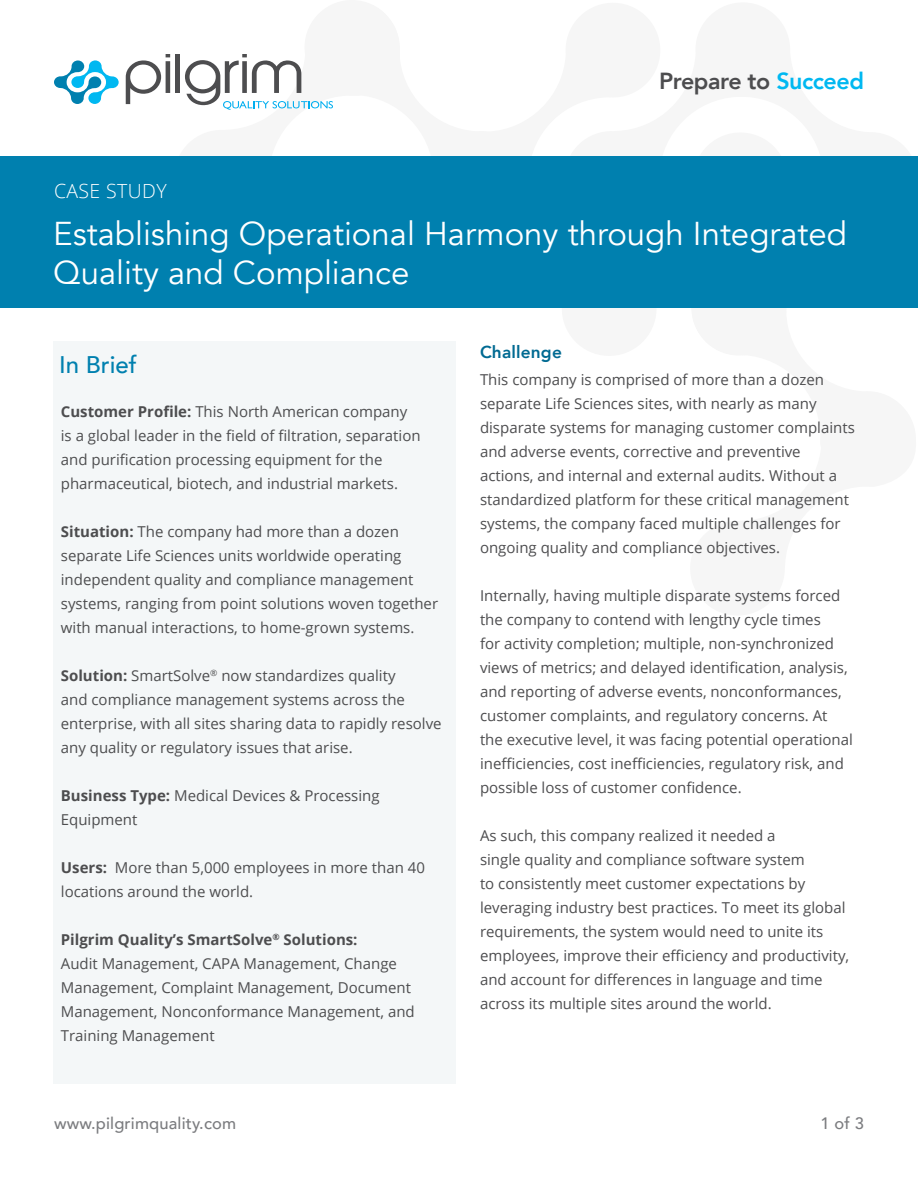
<style>
.page{position:relative;width:918px;height:1188px;background:#fff}
.page>*{position:absolute;margin:0;border:0;box-sizing:border-box;transform-origin:0 0}
.t1{font:33px/39.6px "Avenir";color:#fff}
.t2{font:500 24px "Avenir";color:#0080af}
.t3{font:800 23.25px "Avenir";letter-spacing:-.02em;color:#4d4d4f}
.t4{font:300 19.5px "Open Sans";letter-spacing:.02em;color:#fff}
.t5{font:800 17.25px "Avenir";letter-spacing:.01em;color:#006a92}
.t6{font:500 16.5px "Avenir";letter-spacing:.01em;color:#7b7c7f}
.t7{font:15px/24px "Open Sans";color:#4d4d4f}
.s1{color:#00b8f1}
.s2{font-weight:700}
</style>
<div class="page">
<div style="left:0;top:156px;width:918px;height:152px;background:#0080af"></div>
<svg style="left:54px;top:60px;width:65px;height:44px"></svg>
<svg style="left:126px;top:54px;width:44px;height:50px"></svg>
<div style="left:175px;top:54px;width:5px;height:39px;background:#4d4d4f"></div>
<svg style="left:185px;top:54px;width:148px;height:56px"></svg>
<div style="left:53px;top:341px;width:402px;height:743px;background:#f4f7f8"></div>
<h3 class="t4" style="left:54px;top:177px;width:114px">CASE STUDY</h3>
<h3 class="t3" style="left:659px;top:63px;width:206px">Prepare to <span class="s1">Succeed</span></h3>
<h1 class="t1" style="left:53px;top:214px;width:795px">Establishing Operational Harmony through Integrated<br>Quality and Compliance</h1>
<h2 class="t2" style="left:59px;top:344px;width:79px">In Brief</h2>
<p class="t7" style="left:61px;top:399px;width:361px"><span class="s2">Customer Profile:</span> This North American company is a global leader in the field of filtration, separation and purification processing equipment for the pharmaceutical, biotech, and industrial markets.</p>
<p class="t7" style="left:61px;top:519px;width:379px"><span class="s2">Situation:</span> The company had more than a dozen separate Life Sciences units worldwide operating independent quality and compliance management systems, ranging from point solutions woven together with manual interactions, to home-grown systems.</p>
<p class="t7" style="left:61px;top:663px;width:382px"><span class="s2">Solution:</span> SmartSolve<sup>®</sup> now standardizes quality<br>and compliance management systems across the enterprise, with all sites sharing data to rapidly resolve any quality or regulatory issues that arise.</p>
<p class="t7" style="left:61px;top:783px;width:320px"><span class="s2">Business Type:</span> Medical Devices &amp; Processing<br>Equipment</p>
<p class="t7" style="left:61px;top:855px;width:366px"><span class="s2">Users:</span> More than 5,000 employees in more than 40 locations around the world.</p>
<p class="t7" style="left:61px;top:927px;width:355px"><span class="s2">Pilgrim Quality’s SmartSolve</span><sup>®</sup> <span class="s2">Solutions:<br></span>Audit Management, CAPA Management, Change Management, Complaint Management, Document Management, Nonconformance Management, and Training Management</p>
<p class="t5" style="left:480px;top:339px;width:83px">Challenge</p>
<p class="t7" style="left:480px;top:367px;width:376px">This company is comprised of more than a dozen separate Life Sciences sites, with nearly as many disparate systems for managing customer complaints and adverse events, corrective and preventive actions, and internal and external audits. Without a standardized platform for these critical management systems, the company faced multiple challenges for ongoing quality and compliance objectives.</p>
<p class="t7" style="left:480px;top:583px;width:374px">Internally, having multiple disparate systems forced the company to contend with lengthy cycle times<br>for activity completion; multiple, non-synchronized views of metrics; and delayed identification, analysis, and reporting of adverse events, nonconformances, customer complaints, and regulatory concerns. At the executive level, it was facing potential operational inefficiencies, cost inefficiencies, regulatory risk, and possible loss of customer confidence.</p>
<p class="t7" style="left:480px;top:823px;width:371px">As such, this company realized it needed a<br>single quality and compliance software system<br>to consistently meet customer expectations by leveraging industry best practices. To meet its global requirements, the system would need to unite its employees, improve their efficiency and productivity, and account for differences in language and time across its multiple sites around the world.</p>
<p class="t6" style="left:54px;top:1109px;width:184px">www.pilgrimquality.com</p>
<p class="t6" style="left:820px;top:1109px;width:45px">1 of 3</p>
</div>
